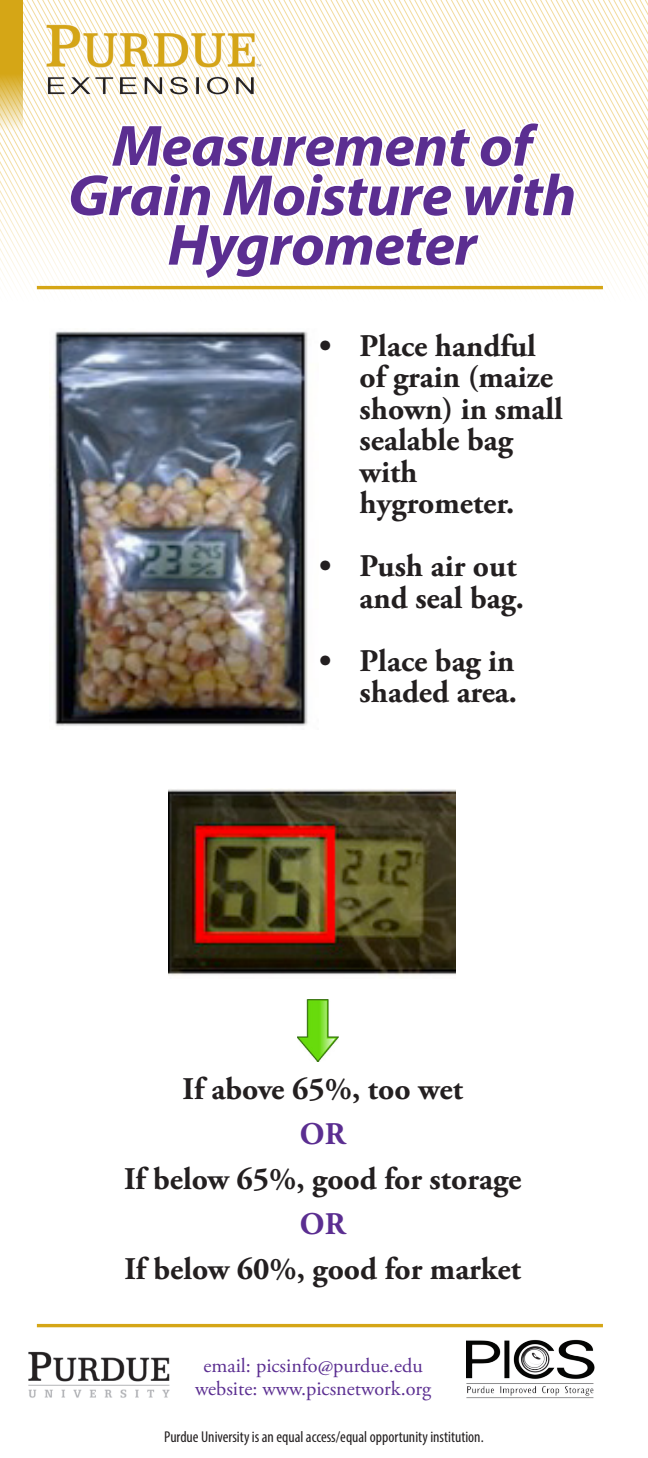
<style>
.page{position:relative;width:648px;height:1458px;background:#fff}
.page>*{position:absolute;margin:0;border:0;box-sizing:border-box;transform-origin:0 0}
.t1{font:italic 700 58.5px/49.5px "Myriad Pro";letter-spacing:-.01em;color:#5b2e91;text-align:center;scale:1.04 1}
.t2{font:700 31.5px/31.5px "Adobe Garamond Pro";color:#231f20;text-align:right}
.t3{font:700 31.5px "Adobe Garamond Pro";color:#5b2e91}
.t4{font:20.25px "Adobe Garamond Pro";color:#5b2e91}
.t5{font:condensed 15.75px "Myriad Pro";color:#231f20}
</style>
<div class="page">
<svg style="left:0;top:0;width:648px;height:290px"></svg>
<img style="left:45px;top:21px;width:219px;height:77px">
<svg style="left:0;top:0;width:23px;height:137px;background:#deba4a"></svg>
<svg style="left:67px;top:120px;width:510px;height:162px"></svg>
<hr style="left:37px;top:286px;width:566px;height:3px;background:#d5a616">
<img style="left:54px;top:331px;width:254px;height:395px">
<img style="left:169px;top:789px;width:287px;height:187px">
<img style="left:297px;top:1000px;width:42px;height:62px">
<img style="left:28px;top:1351px;width:142px;height:47px">
<img style="left:466px;top:1339px;width:129px;height:60px">
<hr style="left:37px;top:1324px;width:566px;height:3px;background:#d5a616">
<p class="t1" style="left:68px;top:119px;width:490px">Measurement of<br>Grain Moisture with<br>Hygrometer</p>
<p class="t2" style="left:360px;top:331px;width:205px;text-align:left;text-indent:-40px">• Place handful of grain (maize shown) in small sealable bag with hygrometer.</p>
<p class="t2" style="left:319px;top:551px;width:207px">• Push air out and seal bag.</p>
<p class="t2" style="left:319px;top:646px;width:199px">• Place bag in shaded area.</p>
<p class="t2" style="left:183px;top:1073px;width:282px">If above 65%, too wet</p>
<p class="t3" style="left:300px;top:1115px;width:47px">OR</p>
<p class="t2" style="left:124px;top:1163px;width:399px">If below 65%, good for storage</p>
<p class="t3" style="left:300px;top:1205px;width:47px">OR</p>
<p class="t2" style="left:124px;top:1253px;width:398px">If below 60%, good for market</p>
<p class="t4" style="left:204px;top:1353px;width:221px">email: picsinfo@purdue.edu</p>
<p class="t4" style="left:195px;top:1376px;width:238px">website: www.picsnetwork.org</p>
<p class="t5" style="left:164px;top:1427px;width:321px">Purdue University is an equal access/equal opportunity institution.</p>
</div>
